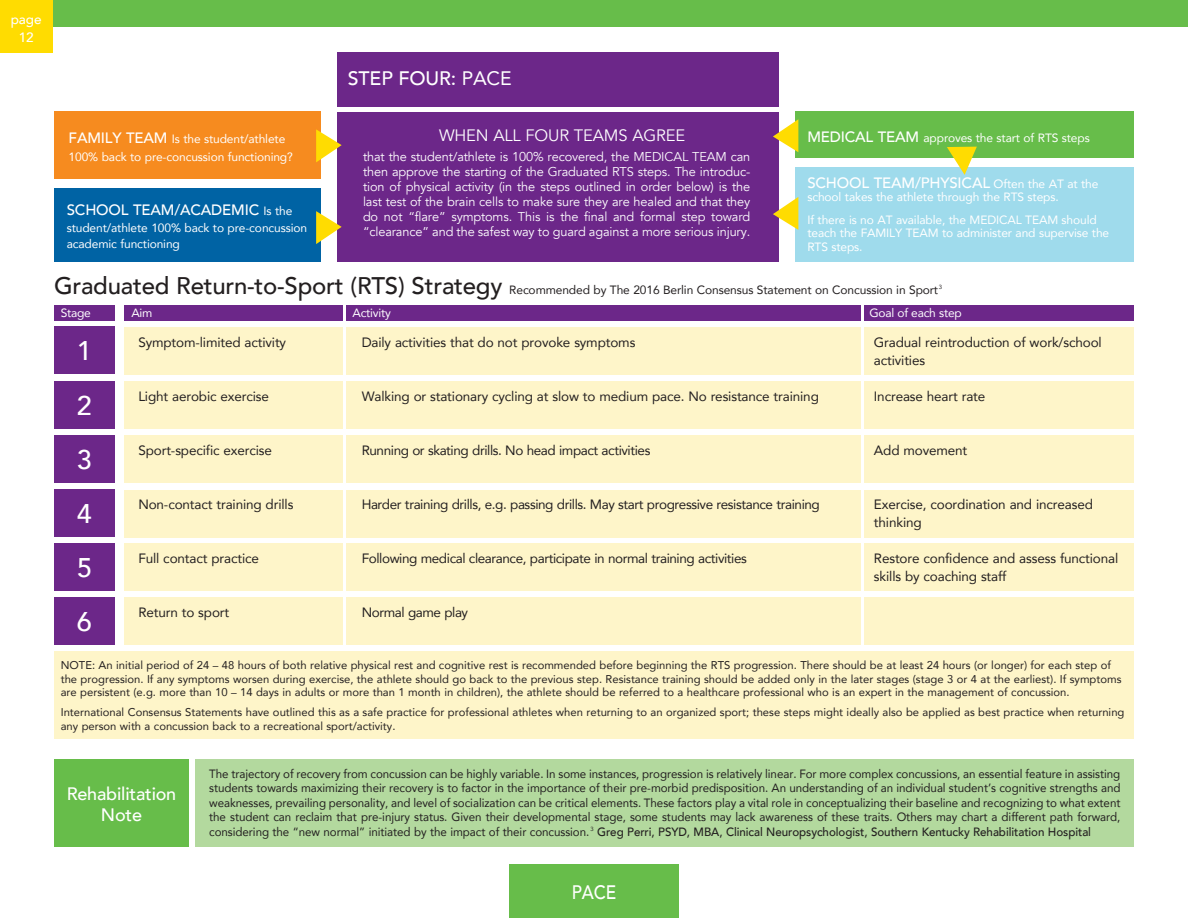
<style>
.page{position:relative;width:1188px;height:918px;background:#fff}
.page>*{position:absolute;margin:0;border:0;box-sizing:border-box;transform-origin:0 0}
.t1{font:500 27px "Avenir";color:#fff}
.t2{font:500 19.5px "Avenir";letter-spacing:-.01em;color:#fff}
.t3{font:500 19.5px "Avenir";letter-spacing:-.01em;color:#fff;scale:.88 1}
.t4{font:500 18px "Avenir";letter-spacing:-.01em;color:#fff}
.t5{font:16.5px "Avenir";letter-spacing:-.01em;color:#fff}
.t6{font:500 15px "Avenir";letter-spacing:-.01em;color:#fff}
.t7{font:13.5px/18px "Avenir";letter-spacing:-.01em;color:#231f20}
.t8{font:13.5px "Avenir";letter-spacing:-.03em;color:#231f20}
.t9{font:500 13.5px "Avenir";color:#fff}
.t10{font:12.75px/15px "Avenir";letter-spacing:-.01em;color:#fff;text-align:justify}
.t11{font:12px/14.4px "Avenir";letter-spacing:-.01em;color:#231f20;text-align:justify;scale:.96 1}
.t12{font:12px/16.5px "Avenir";letter-spacing:-.01em;color:#fff}
.t13{font:12px "Avenir";letter-spacing:-.01em;color:#231f20}
.t14{font:11.25px/13.5px "Avenir";color:#231f20}
.s1{font-weight:400}
.s2{font-weight:500;font-size:15px}
.s3{font-weight:400;font-size:12px}
.s4{font-weight:500;font-size:24px}
.s5{font-weight:500}
</style>
<div class="page">
<div style="left:54px;top:651px;width:1080px;height:88px;background:#fef5c9"></div>
<div style="left:0;top:0;width:1188px;height:26px;background:#67bd4a"></div>
<div style="left:0;top:0;width:53px;height:52px;background:#ffdc01"></div>
<div style="left:509px;top:864px;width:170px;height:54px;background:#67bd4a"></div>
<div style="left:338px;top:52px;width:441px;height:54px;background:#6c2789"></div>
<div style="left:338px;top:112px;width:441px;height:150px;background:#6c2789"></div>
<div style="left:54px;top:112px;width:266px;height:67px;background:#f68b1f"></div>
<div style="left:54px;top:188px;width:266px;height:74px;background:#0063a4"></div>
<div style="left:796px;top:112px;width:338px;height:46px;background:#67bd4a"></div>
<div style="left:796px;top:167px;width:338px;height:95px;background:#9fdbec"></div>
<div style="left:54px;top:305px;width:61px;height:16px;background:#6c2789"></div>
<div style="left:124px;top:305px;width:219px;height:16px;background:#6c2789"></div>
<div style="left:347px;top:305px;width:514px;height:16px;background:#6c2789"></div>
<div style="left:865px;top:305px;width:269px;height:16px;background:#6c2789"></div>
<div style="left:124px;top:327px;width:219px;height:47px;background:#fef5c9"></div>
<div style="left:347px;top:327px;width:514px;height:47px;background:#fef5c9"></div>
<div style="left:865px;top:327px;width:269px;height:47px;background:#fef5c9"></div>
<div style="left:124px;top:381px;width:219px;height:47px;background:#fef5c9"></div>
<div style="left:347px;top:381px;width:514px;height:47px;background:#fef5c9"></div>
<div style="left:865px;top:381px;width:269px;height:47px;background:#fef5c9"></div>
<div style="left:124px;top:490px;width:219px;height:47px;background:#fef5c9"></div>
<div style="left:347px;top:490px;width:514px;height:47px;background:#fef5c9"></div>
<div style="left:865px;top:490px;width:269px;height:47px;background:#fef5c9"></div>
<div style="left:124px;top:435px;width:219px;height:47px;background:#fef5c9"></div>
<div style="left:347px;top:435px;width:514px;height:47px;background:#fef5c9"></div>
<div style="left:865px;top:435px;width:269px;height:47px;background:#fef5c9"></div>
<div style="left:124px;top:544px;width:219px;height:47px;background:#fef5c9"></div>
<div style="left:347px;top:544px;width:514px;height:47px;background:#fef5c9"></div>
<div style="left:865px;top:544px;width:269px;height:47px;background:#fef5c9"></div>
<div style="left:124px;top:597px;width:219px;height:47px;background:#fef5c9"></div>
<div style="left:347px;top:597px;width:514px;height:47px;background:#fef5c9"></div>
<div style="left:865px;top:597px;width:269px;height:47px;background:#fef5c9"></div>
<div style="left:54px;top:326px;width:61px;height:47px;background:#6c2789"></div>
<div style="left:54px;top:381px;width:61px;height:47px;background:#6c2789"></div>
<div style="left:54px;top:435px;width:61px;height:47px;background:#6c2789"></div>
<div style="left:54px;top:489px;width:61px;height:47px;background:#6c2789"></div>
<div style="left:54px;top:543px;width:61px;height:47px;background:#6c2789"></div>
<div style="left:54px;top:597px;width:60px;height:47px;background:#6c2789"></div>
<svg style="left:316px;top:129px;width:26px;height:33px"></svg>
<svg style="left:316px;top:211px;width:26px;height:33px"></svg>
<svg style="left:773px;top:197px;width:25px;height:33px"></svg>
<svg style="left:773px;top:119px;width:25px;height:33px"></svg>
<svg style="left:947px;top:147px;width:30px;height:28px"></svg>
<div style="left:54px;top:759px;width:135px;height:88px;background:#67bd4a"></div>
<div style="left:196px;top:759px;width:938px;height:88px;background:#b3d99e"></div>
<p class="t9" style="left:11px;top:8px;width:33px">page</p>
<p class="t9" style="left:19px;top:26px;width:17px">12</p>
<p class="t2" style="left:348px;top:61px;width:165px">STEP FOUR: <span class="s1">PACE</span></p>
<p class="t12" style="left:69px;top:130px;width:218px"><span class="s2">FAMILY TEAM</span> Is the student/athlete</p>
<p class="t12" style="left:69px;top:148px;width:226px">100% back to pre-concussion functioning?</p>
<p class="t6" style="left:67px;top:197px;width:227px">SCHOOL TEAM/ACADEMIC <span class="s3">Is the</span></p>
<p class="t12" style="left:67px;top:219px;width:242px">student/athlete 100% back to pre-concussion academic functioning</p>
<p class="t5" style="left:439px;top:126px;width:248px">WHEN ALL FOUR TEAMS AGREE</p>
<p class="t10" style="left:363px;top:149px;width:389px">that the student/athlete is 100% recovered, the MEDICAL TEAM can</p>
<p class="t10" style="left:363px;top:164px;width:389px">then approve the starting of the Graduated RTS steps. The introduc&shy;tion of physical activity (in the steps outlined in order below) is the last test of the brain cells to make sure they are healed and that they do not “flare” symptoms. This is the final and formal step toward “clearance” and the safest way to guard against a more serious injury.</p>
<p class="t12" style="left:807px;top:129px;width:284px"><span class="s2">MEDICAL TEAM</span> approves the start of RTS steps</p>
<p class="t6" style="left:807px;top:170px;width:293px">SCHOOL TEAM/PHYSICAL <span class="s3">Often the AT at the</span></p>
<p class="t12" style="left:807px;top:189px;width:253px">school takes the athlete through the RTS steps.</p>
<p class="t12" style="left:807px;top:211px;width:291px">If there is no AT available, the MEDICAL TEAM should</p>
<p class="t12" style="left:807px;top:225px;width:303px">teach the FAMILY TEAM to administer and supervise the</p>
<p class="t12" style="left:807px;top:238px;width:57px">RTS steps.</p>
<p class="t13" style="left:54px;top:280px;width:890px"><span class="s4">Graduated Return-to-Sport (RTS) Strategy</span> Recommended by The 2016 Berlin Consensus Statement on Concussion in Sport<sup>3</sup></p>
<p class="t12" style="left:61px;top:304px;width:32px">Stage</p>
<p class="t12" style="left:131px;top:304px;width:23px">Aim</p>
<p class="t12" style="left:353px;top:304px;width:40px">Activity</p>
<p class="t12" style="left:869px;top:304px;width:94px">Goal of each step</p>
<p class="t7" style="left:138px;top:333px;width:149px">Symptom-limited activity</p>
<p class="t7" style="left:362px;top:333px;width:275px">Daily activities that do not provoke symptoms</p>
<p class="t7" style="left:874px;top:333px;width:229px">Gradual reintroduction of work/school activities</p>
<p class="t7" style="left:138px;top:387px;width:132px">Light aerobic exercise</p>
<p class="t7" style="left:362px;top:387px;width:459px">Walking or stationary cycling at slow to medium pace. No resistance training</p>
<p class="t7" style="left:874px;top:387px;width:113px">Increase heart rate</p>
<p class="t1" style="left:77px;top:327px;width:17px">1</p>
<p class="t1" style="left:77px;top:382px;width:17px">2</p>
<p class="t1" style="left:77px;top:436px;width:17px">3</p>
<p class="t1" style="left:77px;top:490px;width:17px">4</p>
<p class="t1" style="left:77px;top:544px;width:17px">5</p>
<p class="t1" style="left:77px;top:598px;width:17px">6</p>
<p class="t7" style="left:138px;top:603px;width:92px">Return to sport</p>
<p class="t8" style="left:362px;top:602px;width:108px">Normal game play</p>
<p class="t7" style="left:138px;top:441px;width:135px">Sport-specific exercise</p>
<p class="t8" style="left:362px;top:440px;width:290px">Running or skating drills. No head impact activities</p>
<p class="t7" style="left:874px;top:441px;width:95px">Add movement</p>
<p class="t7" style="left:138px;top:495px;width:157px">Non-contact training drills</p>
<p class="t8" style="left:362px;top:494px;width:460px">Harder training drills, e.g. passing drills. May start progressive resistance training</p>
<p class="t7" style="left:874px;top:495px;width:221px">Exercise, coordination and increased thinking</p>
<p class="t7" style="left:138px;top:549px;width:122px">Full contact practice</p>
<p class="t8" style="left:362px;top:548px;width:387px">Following medical clearance, participate in normal training activities</p>
<p class="t7" style="left:874px;top:549px;width:246px">Restore confidence and assess functional</p>
<p class="t7" style="left:874px;top:567px;width:134px">skills by coaching staff</p>
<p class="t14" style="left:61px;top:658px;width:1062px">NOTE: An initial period of 24 – 48 hours of both relative physical rest and cognitive rest is recommended before beginning the RTS progression. There should be at least 24 hours (or longer) for each step of the progression. If any symptoms worsen during exercise, the athlete should go back to the previous step. Resistance training should be added only in the later stages (stage 3 or 4 at the earliest). If symptoms are persistent (e.g. more than 10 – 14 days in adults or more than 1 month in children), the athlete should be referred to a healthcare professional who is an expert in the management of concussion.</p>
<p class="t14" style="left:61px;top:705px;width:1065px">International Consensus Statements have outlined this as a safe practice for professional athletes when returning to an organized sport; these steps might ideally also be applied as best practice when returning any person with a concussion back to a recreational sport/activity.</p>
<p class="t4" style="left:67px;top:778px;width:111px">Rehabilitation</p>
<p class="t4" style="left:101px;top:799px;width:43px">Note</p>
<p class="t11" style="left:209px;top:766px;width:951px">The trajectory of recovery from concussion can be highly variable. In some instances, progression is relatively linear. For more complex concussions, an essential feature in assisting students towards maximizing their recovery is to factor in the importance of their pre-morbid predisposition. An understanding of an individual student’s cognitive strengths and weaknesses, prevailing personality, and level of socialization can be critical elements. These factors play a vital role in conceptualizing their baseline and recognizing to what extent the student can reclaim that pre-injury status. Given their developmental stage, some students may lack awareness of these traits. Others may chart a different path forward, considering the “new normal” initiated by the impact of their concussion. <sup>3</sup> <span class="s5">Greg Perri, PSYD, MBA, Clinical Neuropsychologist, Southern Kentucky Rehabilitation Hospital</span></p>
<p class="t3" style="left:572px;top:875px;width:52px">PACE</p>
</div>
